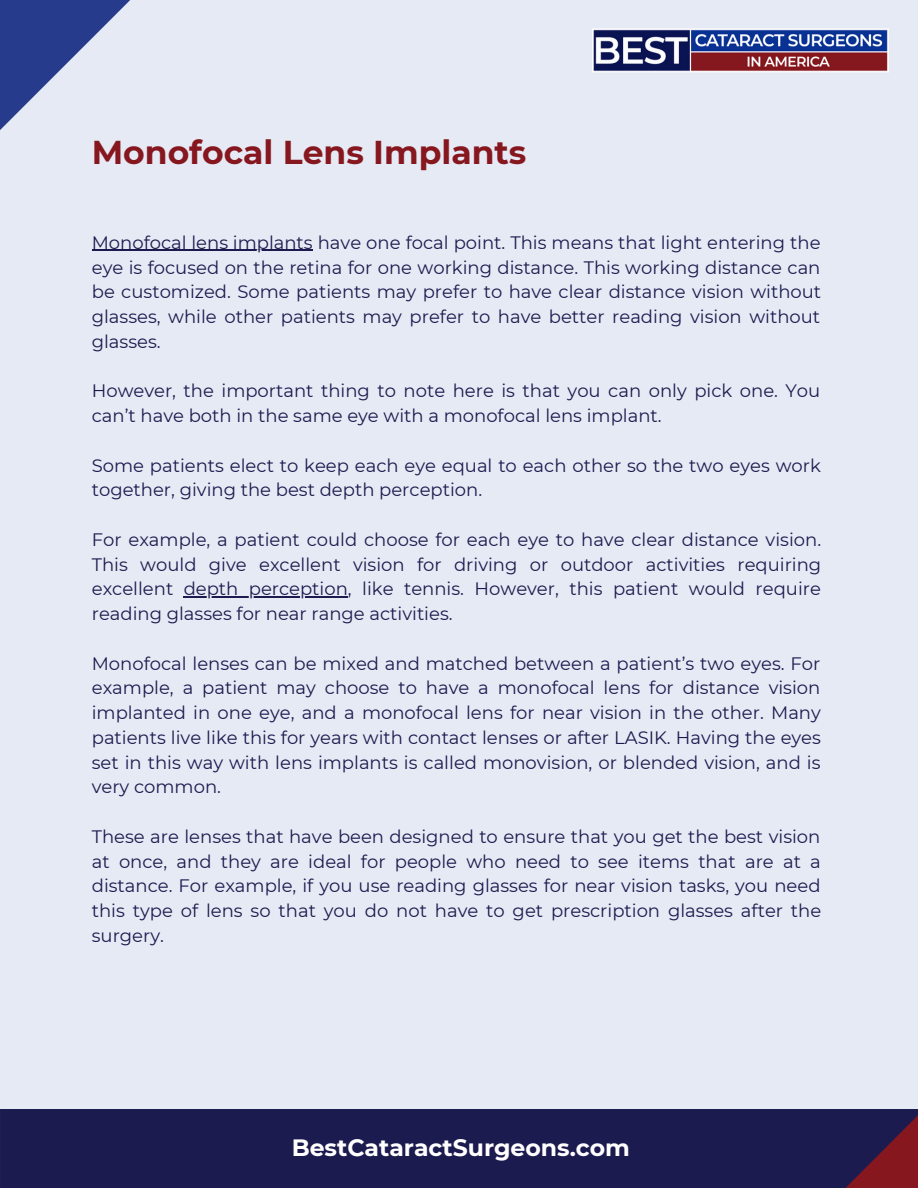
<style>
.page{position:relative;width:918px;height:1188px;background:#e6eaf4}
.page>*{position:absolute;margin:0;border:0;box-sizing:border-box;transform-origin:0 0}
.t1{font:700 33px "Montserrat";color:#87171f}
.t2{font:700 23.55px "Montserrat";color:#fff}
.t3{font:18px/24.8px "Montserrat";color:#1c1b4f;text-align:justify}
</style>
<div class="page">
<svg style="left:0;top:0;width:130px;height:130px;fill:#263b8b"></svg>
<div style="left:0;top:1109px;width:918px;height:79px;background:#1c1b4f"></div>
<svg style="left:845px;top:1115px;width:73px;height:73px"></svg>
<img style="left:593px;top:28px;width:296px;height:45px">
<hr style="left:92px;top:250px;width:221px;height:1px;background:#1c1b4f">
<hr style="left:184px;top:596px;width:164px;height:2px;background:#1c1b4f">
<p class="t1" style="left:92px;top:132px;width:436px">Monofocal Lens Implants</p>
<p class="t3" style="left:92px;top:230px;width:731px">Monofocal lens implants have one focal point. This means that light entering the eye is focused on the retina for one working distance. This working distance can be customized. Some patients may prefer to have clear distance vision without glasses, while other patients may prefer to have better reading vision without glasses.</p>
<p class="t3" style="left:92px;top:378px;width:730px">However, the important thing to note here is that you can only pick one. You can’t have both in the same eye with a monofocal lens implant.</p>
<p class="t3" style="left:92px;top:453px;width:731px">Some patients elect to keep each eye equal to each other so the two eyes work together, giving the best depth perception.</p>
<p class="t3" style="left:92px;top:527px;width:731px">For example, a patient could choose for each eye to have clear distance vision.<br>This would give excellent vision for driving or outdoor activities requiring excellent depth perception, like tennis. However, this patient would require reading glasses for near range activities.</p>
<p class="t3" style="left:92px;top:651px;width:731px">Monofocal lenses can be mixed and matched between a patient’s two eyes. For example, a patient may choose to have a monofocal lens for distance vision implanted in one eye, and a monofocal lens for near vision in the other. Many patients live like this for years with contact lenses or after LASIK. Having the eyes set in this way with lens implants is called monovision, or blended vision, and is very common.</p>
<p class="t3" style="left:92px;top:824px;width:731px">These are lenses that have been designed to ensure that you get the best vision at once, and they are ideal for people who need to see items that are at a distance. For example, if you use reading glasses for near vision tasks, you need this type of lens so that you do not have to get prescription glasses after the surgery.</p>
<p class="t2" style="left:292px;top:1133px;width:340px">BestCataractSurgeons.com</p>
</div>
